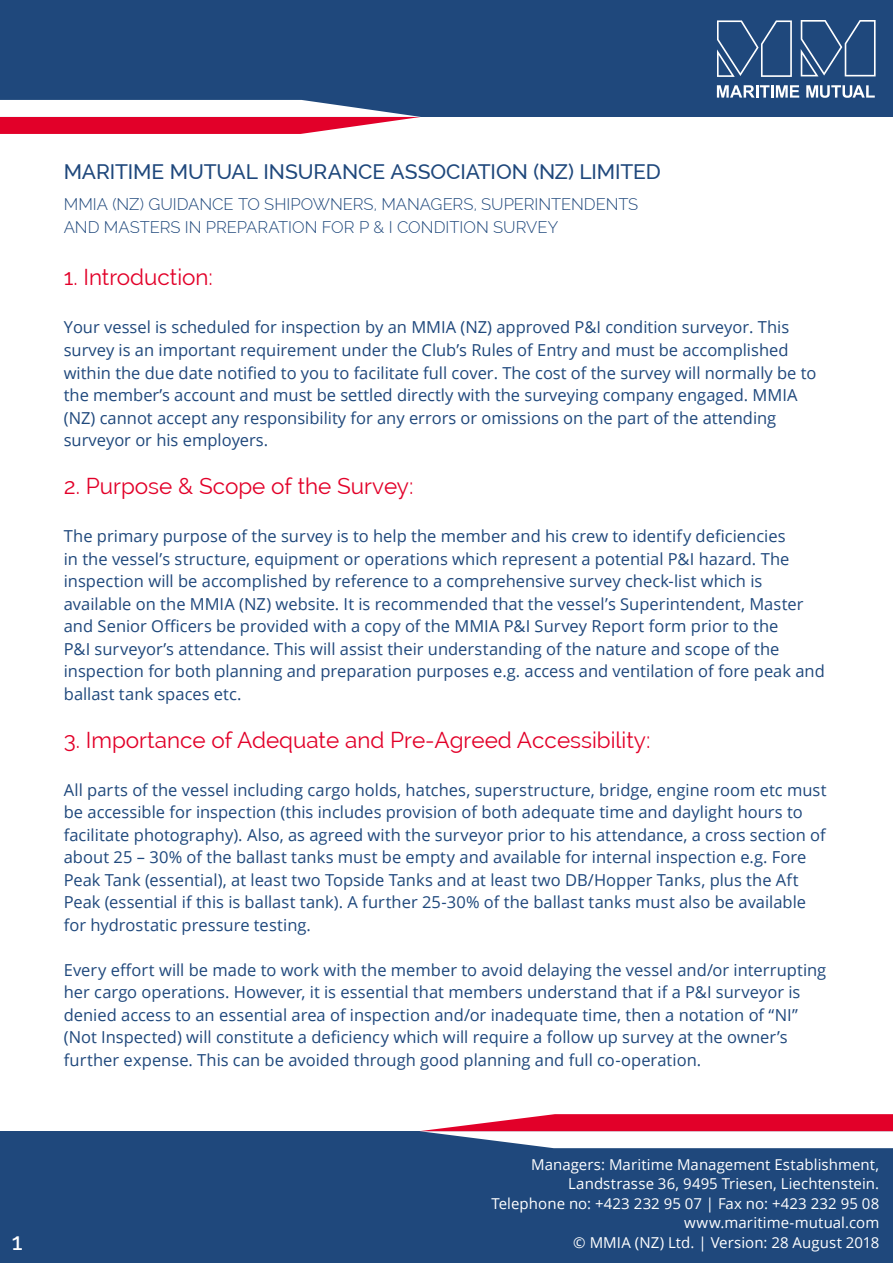
<style>
.page{position:relative;width:893px;height:1263px;background:#fff}
.page>*{position:absolute;margin:0;border:0;box-sizing:border-box;transform-origin:0 0}
.t1{font:500 24px "Raleway";color:#fff}
.guide_heading{font:22.5px "Raleway";color:#e20029}
.t2{font:500 21px "Raleway";letter-spacing:-.005em;color:#1f487c}
.t3{font:16.5px/22.5px "Open Sans";color:#1f487c}
.t4{font:300 16.5px/22.5px "Raleway";letter-spacing:-.005em;color:#1f487c}
.t5{font:15px/19.5px "Open Sans";letter-spacing:.005em;color:#fff;text-align:right}
</style>
<div class="page">
<div style="left:0;top:1131px;width:893px;height:132px;background:#1f487c"></div>
<svg style="left:420px;top:1114px;width:473px;height:34px;background:#e28499"></svg>
<div style="left:0;top:0;width:893px;height:117px;background:#1f487c"></div>
<svg style="left:717px;top:20px;width:75px;height:57px"></svg>
<svg style="left:801px;top:20px;width:75px;height:56px"></svg>
<svg style="left:717px;top:85px;width:82px;height:13px"></svg>
<svg style="left:806px;top:85px;width:69px;height:13px"></svg>
<svg style="left:0;top:100px;width:421px;height:34px;background:#e2849a"></svg>
<h1 class="t1" style="left:12px;top:1228px;width:12px">1</h1>
<p class="t2" style="left:64px;top:160px;width:598px">MARITIME MUTUAL INSURANCE ASSOCIATION (NZ) LIMITED</p>
<p class="t4" style="left:64px;top:193px;width:576px">MMIA (NZ) GUIDANCE TO SHIPOWNERS, MANAGERS, SUPERINTENDENTS<br>AND MASTERS IN PREPARATION FOR P &amp; I CONDITION SURVEY</p>
<p class="guide_heading" style="left:64px;top:264px;width:151px">1. Introduction:</p>
<p class="t3" style="left:64px;top:316px;width:754px">Your vessel is scheduled for inspection by an MMIA (NZ) approved P&amp;I condition surveyor. This survey is an important requirement under the Club’s Rules of Entry and must be accomplished within the due date notified to you to facilitate full cover. The cost of the survey will normally be to the member’s account and must be settled directly with the surveying company engaged. MMIA (NZ) cannot accept any responsibility for any errors or omissions on the part of the attending</p>
<p class="t3" style="left:64px;top:428px;width:206px">surveyor or his employers.</p>
<p class="guide_heading" style="left:64px;top:473px;width:351px">2. Purpose &amp; Scope of the Survey:</p>
<p class="t3" style="left:64px;top:524px;width:763px">The primary purpose of the survey is to help the member and his crew to identify deficiencies<br>in the vessel’s structure, equipment or operations which represent a potential P&amp;I hazard. The inspection will be accomplished by reference to a comprehensive survey check-list which is available on the MMIA (NZ) website. It is recommended that the vessel’s Superintendent, Master and Senior Officers be provided with a copy of the MMIA P&amp;I Survey Report form prior to the<br>P&amp;I surveyor’s attendance. This will assist their understanding of the nature and scope of the inspection for both planning and preparation purposes e.g. access and ventilation of fore peak and ballast tank spaces etc.</p>
<p class="guide_heading" style="left:64px;top:726px;width:588px">3. Importance of Adequate and Pre-Agreed Accessibility:</p>
<p class="t3" style="left:64px;top:778px;width:764px">All parts of the vessel including cargo holds, hatches, superstructure, bridge, engine room etc must be accessible for inspection (this includes provision of both adequate time and daylight hours to facilitate photography). Also, as agreed with the surveyor prior to his attendance, a cross section of about 25 – 30% of the ballast tanks must be empty and available for internal inspection e.g. Fore Peak Tank (essential), at least two Topside Tanks and at least two DB/Hopper Tanks, plus the Aft Peak (essential if this is ballast tank). A further 25-30% of the ballast tanks must also be available for hydrostatic pressure testing.</p>
<p class="t3" style="left:64px;top:958px;width:764px">Every effort will be made to work with the member to avoid delaying the vessel and/or interrupting her cargo operations. However, it is essential that members understand that if a P&amp;I surveyor is denied access to an essential area of inspection and/or inadequate time, then a notation of “NI” (Not Inspected) will constitute a deficiency which will require a follow up survey at the owner’s further expense. This can be avoided through good planning and full co-operation.</p>
<p class="t5" style="left:491px;top:1154px;width:389px">Managers: Maritime Management Establishment, Landstrasse 36, 9495 Triesen, Liechtenstein.<br>Telephone no: +423 232 95 07 | Fax no: +423 232 95 08 www.maritime-mutual.com<br>© MMIA (NZ) Ltd. | Version: 28 August 2018</p>
</div>
